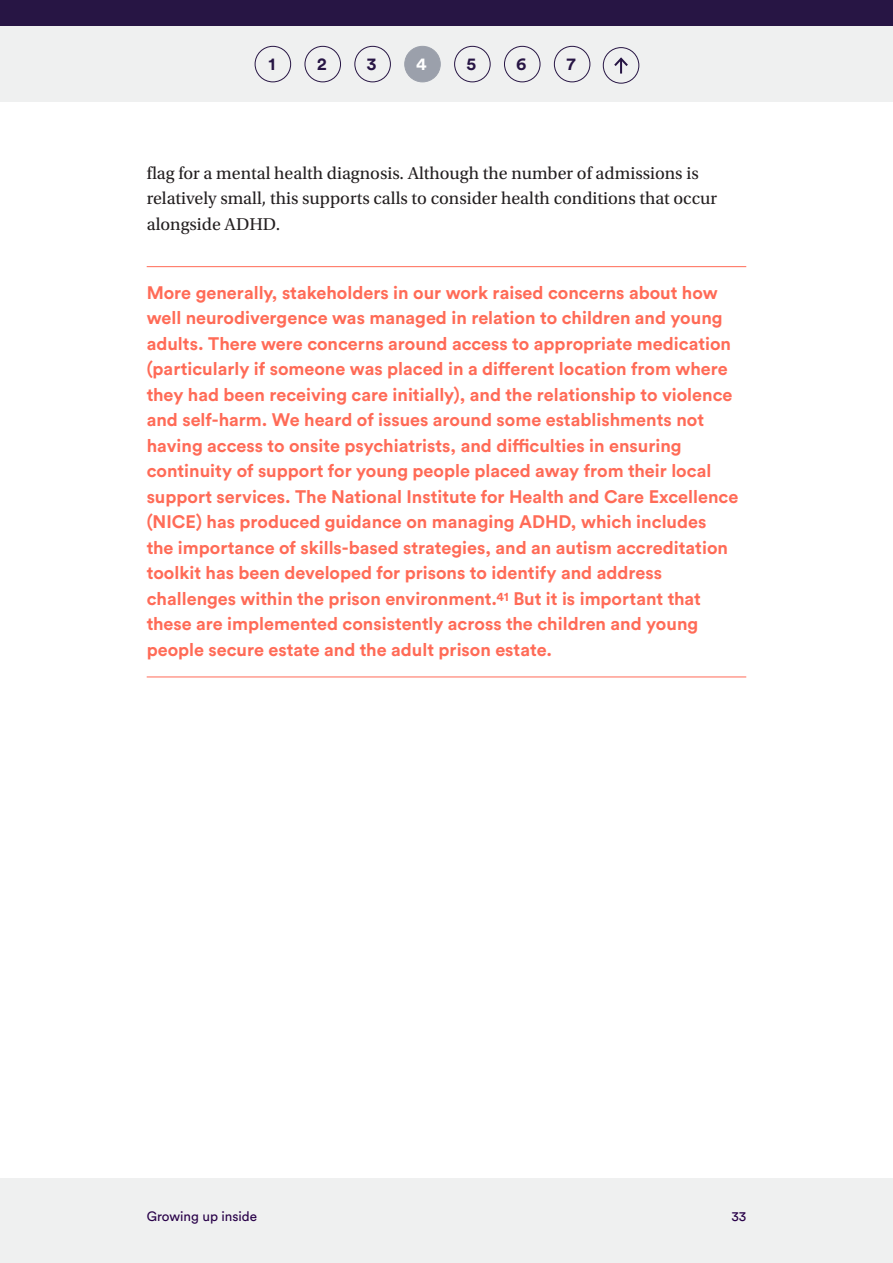
<style>
.page{position:relative;width:893px;height:1263px;background:#fff}
.page>*{position:absolute;margin:0;border:0;box-sizing:border-box;transform-origin:0 0}
.Pull_stats_first_and_last_full_width{font:700 18px/25.5px "Circular Pro";color:#ff6b57}
.Body_text{font:18px/25.5px "Utopia Std";color:#231f20}
.t1{font:700 17.55px "Circular Pro";color:#271544}
.t2{font:700 17.55px "Circular Pro";color:#fff}
.t3{font:13.5px "Circular Pro";color:#280048}
</style>
<div class="page">
<div style="left:0;top:0;width:893px;height:26px;background:#271544"></div>
<div style="left:0;top:26px;width:893px;height:76px;background:#eff0f0"></div>
<div style="left:0;top:1179px;width:893px;height:84px;background:#eff0f0"></div>
<div style="left:405px;top:46px;width:35px;height:36px;background:#9ba0ab;border-radius:50%"></div>
<div style="left:404px;top:46px;width:37px;height:36px;border:1px solid #9ba0ab;border-radius:50%"></div>
<div style="left:305px;top:46px;width:36px;height:36px;border:1px solid #271544;border-radius:50%"></div>
<div style="left:454px;top:46px;width:36px;height:36px;border:1px solid #271544;border-radius:50%"></div>
<div style="left:355px;top:46px;width:36px;height:36px;border:1px solid #271544;border-radius:50%"></div>
<div style="left:504px;top:46px;width:36px;height:36px;border:1px solid #271544;border-radius:50%"></div>
<div style="left:554px;top:46px;width:36px;height:36px;border:1px solid #271544;border-radius:50%"></div>
<div style="left:255px;top:46px;width:36px;height:36px;border:1px solid #271544;border-radius:50%"></div>
<div style="left:603px;top:47px;width:36px;height:36px;border:1px solid #271544;border-radius:50%"></div>
<svg style="left:614px;top:57px;width:14px;height:17px"></svg>
<hr style="left:147px;top:266px;width:599px;height:1px;background:#ff6b57">
<hr style="left:147px;top:677px;width:599px;height:1px;background:#ff6b57">
<p class="t1" style="left:268px;top:52px;width:8px">1</p>
<p class="t1" style="left:317px;top:52px;width:11px">2</p>
<p class="t1" style="left:367px;top:52px;width:11px">3</p>
<p class="t2" style="left:416px;top:52px;width:12px">4</p>
<p class="t1" style="left:467px;top:52px;width:11px">5</p>
<p class="t1" style="left:516px;top:52px;width:12px">6</p>
<p class="t1" style="left:567px;top:52px;width:10px">7</p>
<p class="Body_text" style="left:147px;top:160px;width:572px">flag for a mental health diagnosis. Although the number of admissions is relatively small, this supports calls to consider health conditions that occur alongside ADHD.</p>
<p class="Pull_stats_first_and_last_full_width" style="left:147px;top:279px;width:593px">More generally, stakeholders in our work raised concerns about how well neurodivergence was managed in relation to children and young adults. There were concerns around access to appropriate medication (particularly if someone was placed in a different location from where they had been receiving care initially), and the relationship to violence and self-harm. We heard of issues around some establishments not having access to onsite psychiatrists, and difficulties in ensuring continuity of support for young people placed away from their local support services. The National Institute for Health and Care Excellence (NICE) has produced guidance on managing ADHD, which includes<br>the importance of skills-based strategies, and an autism accreditation toolkit has been developed for prisons to identify and address challenges within the prison environment.<sup>41</sup> But it is important that these are implemented consistently across the children and young people secure estate and the adult prison estate.</p>
<p class="t3" style="left:147px;top:1207px;width:112px">Growing up inside</p>
<p class="t3" style="left:731px;top:1207px;width:16px">33</p>
</div>
